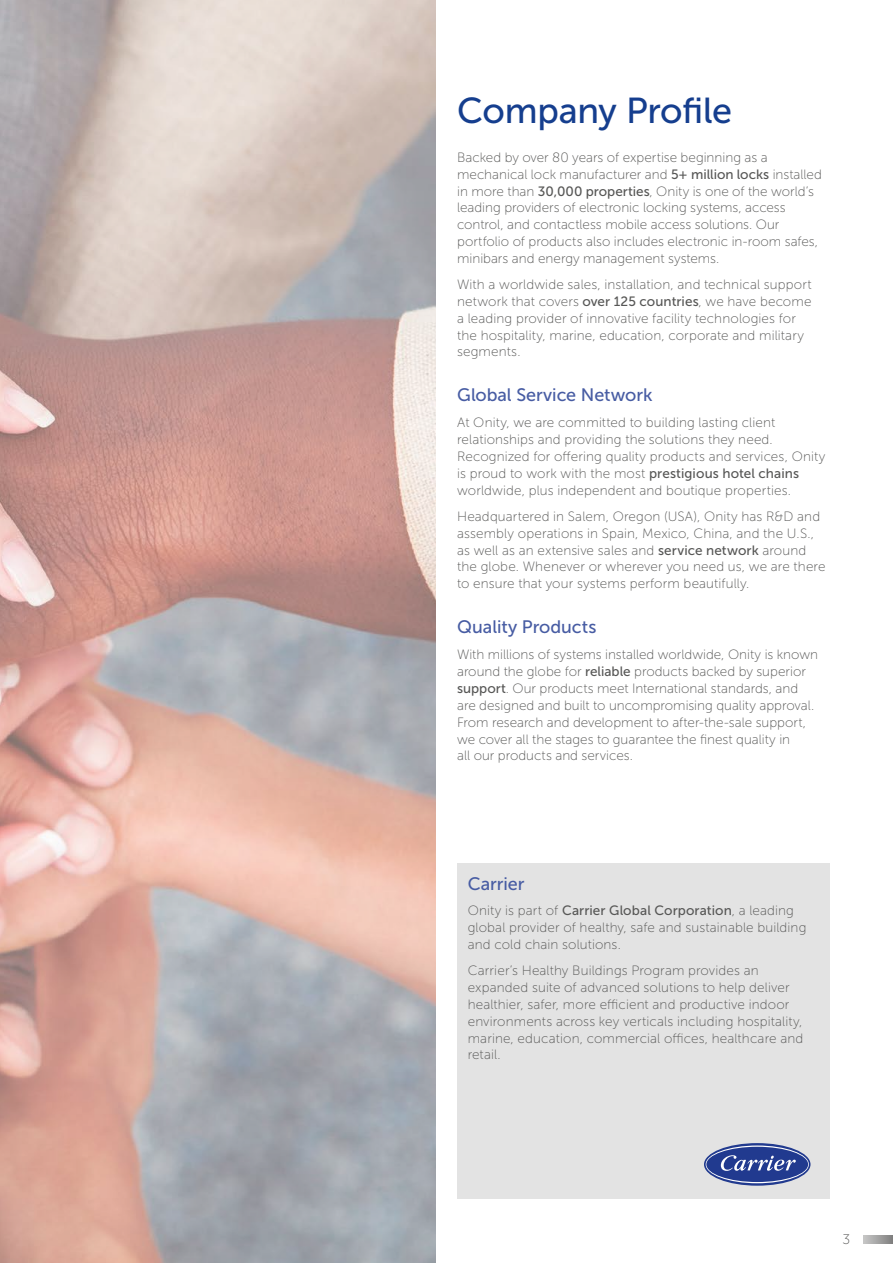
<style>
.page{position:relative;width:893px;height:1263px;background:#fff}
.page>*{position:absolute;margin:0;border:0;box-sizing:border-box;transform-origin:0 0}
.t1{font:36px "Museo Sans 500";letter-spacing:-.015em;color:#153e8e}
.t2{font:18px "Museo Sans 500";letter-spacing:-.005em;color:#475ca3}
.t3{font:13.8px "Museo Sans 100";color:#575756}
.t4{font:13.5px/16.8px "Museo Sans 100";letter-spacing:.005em;color:#575756}
.t5{font:13.5px "Museo Sans 500";letter-spacing:.01em;color:#575756}
.s1{font-family:"Museo Sans 500"}
.s2{font-family:"Museo Sans 100"}
</style>
<div class="page">
<img style="left:0;top:0;width:436px;height:1263px">
<div style="left:457px;top:863px;width:372px;height:336px;background:#e3e3e3"></div>
<svg style="left:704px;top:1143px;width:106px;height:43px"></svg>
<svg style="left:706px;top:1145px;width:103px;height:38px;background:#5a6caa"></svg>
<svg style="left:863px;top:1235px;width:30px;height:9px"></svg>
<h1 class="t1" style="left:457px;top:91px;width:277px">Company Profile</h1>
<p class="t4" style="left:457px;top:149px;width:366px">Backed by over 80 years of expertise beginning as a mechanical lock manufacturer and <span class="s1">5+ million locks</span> installed in more than <span class="s1">30,000 properties</span>, Onity is one of the world’s leading providers of electronic locking systems, access control, and contactless mobile access solutions. Our portfolio of products also includes electronic in-room safes, minibars and energy management systems.</p>
<p class="t4" style="left:457px;top:276px;width:356px">With a worldwide sales, installation, and technical support network that covers <span class="s1">over 125 countries</span>, we have become a leading provider of innovative facility technologies for the hospitality, marine, education, corporate and military segments.</p>
<h2 class="t2" style="left:457px;top:385px;width:197px">Global Service Network</h2>
<p class="t4" style="left:457px;top:414px;width:370px">At Onity, we are committed to building lasting client relationships and providing the solutions they need.<br>Recognized for offering quality products and services, Onity is proud to work with the most <span class="s1">prestigious hotel chains </span>worldwide, plus independent and boutique properties.</p>
<p class="t4" style="left:457px;top:508px;width:370px">Headquartered in Salem, Oregon (USA), Onity has R&amp;D and assembly operations in Spain, Mexico, China, and the U.S., as well as an extensive sales and <span class="s1">service network</span> around the globe. Whenever or wherever you need us, we are there to ensure that your systems perform beautifully.</p>
<h2 class="t2" style="left:457px;top:617px;width:141px">Quality Products</h2>
<p class="t4" style="left:457px;top:646px;width:362px">With millions of systems installed worldwide, Onity is known around the globe for <span class="s1">reliable</span> products backed by superior <span class="s1">support</span>. Our products meet International standards, and are designed and built to uncompromising quality approval.<br>From research and development to after‑the-sale support, we cover all the stages to guarantee the finest quality in<br>all our products and services.</p>
<h2 class="t2" style="left:468px;top:873px;width:58px">Carrier</h2>
<p class="t5" style="left:468px;top:903px;width:328px"><span class="s2">Onity is part of</span> Carrier Global Corporation<span class="s2">, a leading</span></p>
<p class="t4" style="left:468px;top:919px;width:340px">global provider of healthy, safe and sustainable building and cold chain solutions.</p>
<p class="t4" style="left:468px;top:962px;width:337px">Carrier’s Healthy Buildings Program provides an expanded suite of advanced solutions to help deliver healthier, safer, more efficient and productive indoor environments across key verticals including hospitality, marine, education, commercial offices, healthcare and retail.</p>
<p class="t3" style="left:842px;top:1231px;width:9px">3</p>
</div>
